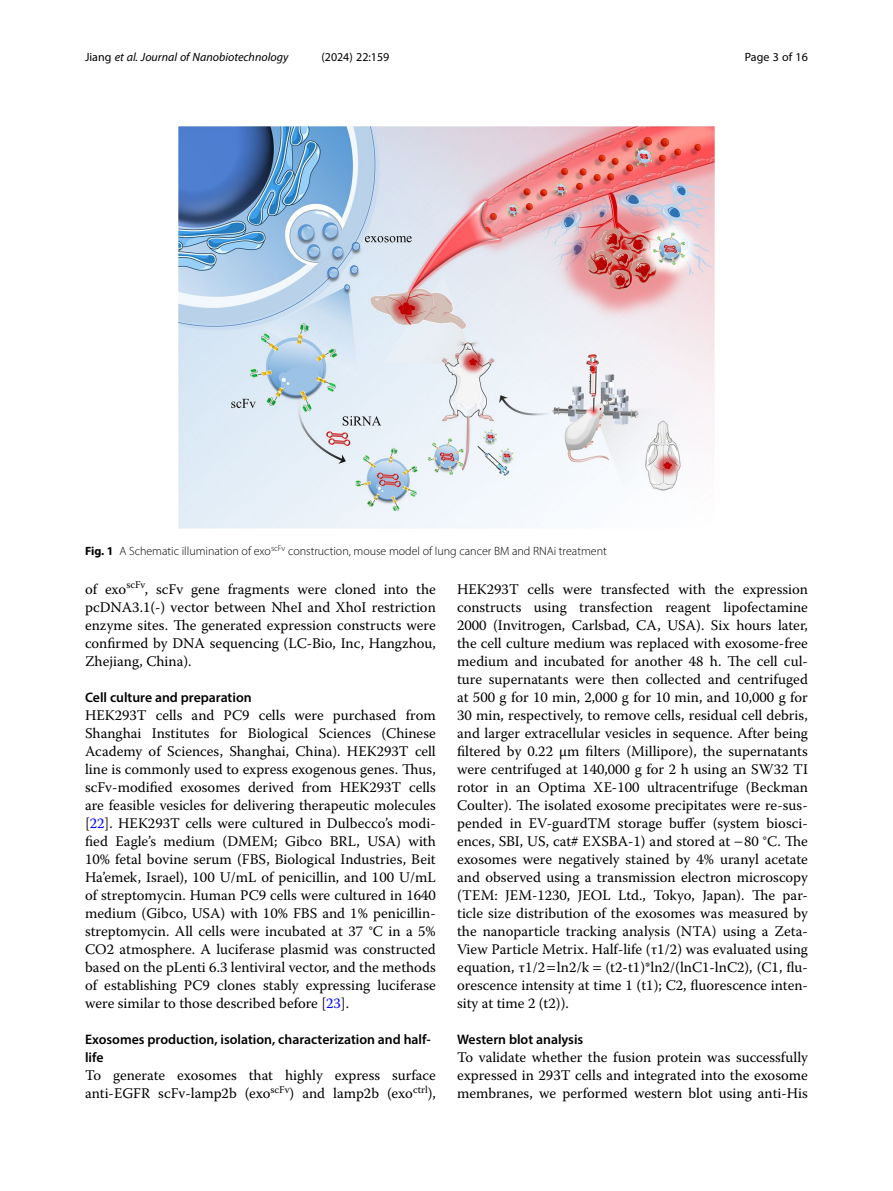
<style>
.page{position:relative;width:893px;height:1191px;background:#fff}
.page>*{position:absolute;margin:0;border:0;box-sizing:border-box;transform-origin:0 0}
.Body_Text{font:14.7px/18px "Warnock Pro";color:#000;text-align:justify}
.Head_2{font:600 13.8px/18px "Myriad Pro";color:#000}
.Figure_Caption{font:300 12px "Myriad Pro";color:#000}
.t1{font:italic 12px "Myriad Pro";color:#000}
.t2{font:12px "Myriad Pro";color:#000}
.s1{font-style:normal}
.s2{font-weight:700}
.s3{color:#00f}
</style>
<div class="page">
<img style="left:179px;top:126px;width:535px;height:402px">
<p class="t1" style="left:85px;top:50px;width:205px"><span class="s1">Jiang</span> et al. Journal of Nanobiotechnology</p>
<p class="t2" style="left:321px;top:50px;width:70px">(2024) 22:159</p>
<p class="t2" style="left:745px;top:50px;width:65px">Page 3 of 16</p>
<p class="Figure_Caption" style="left:85px;top:544px;width:523px"><span class="s2">Fig. 1</span> A Schematic illumination of exo<sup>scFv</sup> construction, mouse model of lung cancer BM and RNAi treatment</p>
<p class="Body_Text" style="left:85px;top:580px;width:352px">of exo<sup>scFv</sup>, scFv gene fragments were cloned into the pcDNA3.1(-) vector between NheI and XhoI restriction enzyme sites. The generated expression constructs were confirmed by DNA sequencing (LC-Bio, Inc, Hangzhou, Zhejiang, China).</p>
<p class="Head_2" style="left:85px;top:688px;width:168px">Cell culture and preparation</p>
<p class="Body_Text" style="left:85px;top:706px;width:352px">HEK293T cells and PC9 cells were purchased from Shanghai Institutes for Biological Sciences (Chinese Academy of Sciences, Shanghai, China). HEK293T cell line is commonly used to express exogenous genes. Thus, scFv-modified exosomes derived from HEK293T cells are feasible vesicles for delivering therapeutic molecules [<span class="s3">22</span>]. HEK293T cells were cultured in Dulbecco’s modi&shy;fied Eagle’s medium (DMEM; Gibco BRL, USA) with 10% fetal bovine serum (FBS, Biological Industries, Beit Ha’emek, Israel), 100 U/mL of penicillin, and 100 U/mL of streptomycin. Human PC9 cells were cultured in 1640 medium (Gibco, USA) with 10% FBS and 1% penicillin&shy;streptomycin. All cells were incubated at 37 °C in a 5% CO2 atmosphere. A luciferase plasmid was constructed based on the pLenti 6.3 lentiviral vector, and the methods of establishing PC9 clones stably expressing luciferase were similar to those described before [<span class="s3">23</span>].</p>
<p class="Head_2" style="left:85px;top:1030px;width:347px">Exosomes production, isolation, characterization and half&shy;life</p>
<p class="Body_Text" style="left:85px;top:1066px;width:352px">To generate exosomes that highly express surface anti-EGFR scFv-lamp2b (exo<sup>scFv</sup>) and lamp2b (exo<sup>ctrl</sup>),</p>
<p class="Body_Text" style="left:457px;top:580px;width:352px">HEK293T cells were transfected with the expression constructs using transfection reagent lipofectamine 2000 (Invitrogen, Carlsbad, CA, USA). Six hours later, the cell culture medium was replaced with exosome-free medium and incubated for another 48 h. The cell cul&shy;ture supernatants were then collected and centrifuged at 500 g for 10 min, 2,000 g for 10 min, and 10,000 g for 30 min, respectively, to remove cells, residual cell debris, and larger extracellular vesicles in sequence. After being filtered by 0.22 μm filters (Millipore), the supernatants were centrifuged at 140,000 g for 2 h using an SW32 TI rotor in an Optima XE-100 ultracentrifuge (Beckman Coulter). The isolated exosome precipitates were re-sus&shy;pended in EV-guardTM storage buffer (system biosci&shy;ences, SBI, US, cat# EXSBA-1) and stored at −80 °C. The exosomes were negatively stained by 4% uranyl acetate and observed using a transmission electron microscopy (TEM: JEM-1230, JEOL Ltd., Tokyo, Japan). The par&shy;ticle size distribution of the exosomes was measured by the nanoparticle tracking analysis (NTA) using a Zeta-View Particle Metrix. Half-life (τ1/2) was evaluated using equation, τ1/2 ln2/k (t2-t1)*ln2/(lnC1-lnC2), (C1, flu&shy;orescence intensity at time 1 (t1); C2, fluorescence inten&shy;sity at time 2 (t2)).</p>
<p class="Head_2" style="left:457px;top:1030px;width:128px">Western blot analysis</p>
<p class="Body_Text" style="left:457px;top:1048px;width:352px">To validate whether the fusion protein was successfully expressed in 293T cells and integrated into the exosome membranes, we performed western blot using anti-His</p>
</div>
